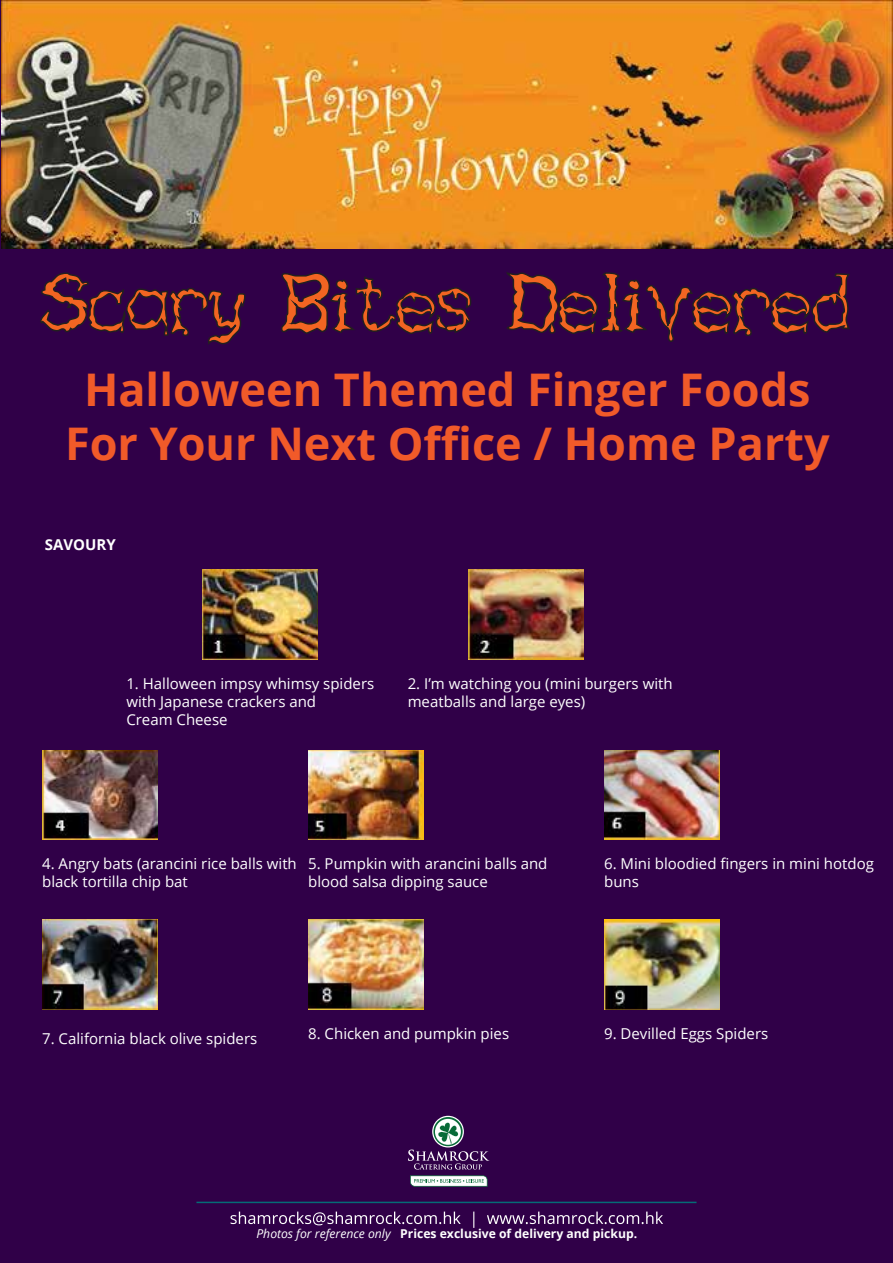
<style>
.page{position:relative;width:893px;height:1263px;background:#300048}
.page>*{position:absolute;margin:0;border:0;box-sizing:border-box;transform-origin:0 0}
.t1{font:72px "Haunted";color:#f26522}
.t2{font:700 45px/54px "Open Sans";color:#f15a29;text-align:center}
.t3{font:15px/18px "Open Sans";color:#fff}
.t4{font:700 15px "Open Sans";color:#fff}
.t5{font:700 12.15px "Open Sans";color:#fff}
.s1{font-weight:400;font-style:italic}
</style>
<div class="page">
<img style="left:2px;top:1px;width:891px;height:247px">
<img style="left:203px;top:570px;width:115px;height:89px">
<img style="left:469px;top:570px;width:115px;height:89px">
<img style="left:42px;top:750px;width:115px;height:89px">
<img style="left:308px;top:750px;width:115px;height:89px">
<img style="left:604px;top:750px;width:115px;height:89px">
<img style="left:42px;top:919px;width:115px;height:90px">
<img style="left:308px;top:919px;width:115px;height:90px">
<img style="left:604px;top:919px;width:115px;height:90px">
<svg style="left:410px;top:1175px;width:77px;height:11px"></svg>
<svg style="left:408px;top:1116px;width:81px;height:53px"></svg>
<svg style="left:231px;top:1211px;width:432px;height:17px"></svg>
<hr style="left:196px;top:1202px;width:500px;height:1px;background:#056c76">
<svg style="left:40px;top:272px;width:206px;height:73px"></svg>
<svg style="left:281px;top:272px;width:191px;height:62px"></svg>
<svg style="left:506px;top:272px;width:344px;height:70px"></svg>
<h1 class="t1" style="left:41px;top:271px;width:812px">Scary Bites Delivered</h1>
<h2 class="t2" style="left:65px;top:361px;width:766px">Halloween Themed Finger Foods<br>For Your Next Office / Home Party</h2>
<p class="t4" style="left:45px;top:534px;width:72px">SAVOURY</p>
<p class="t3" style="left:126px;top:674px;width:249px">1. Halloween impsy whimsy spiders with Japanese crackers and<br>Cream Cheese</p>
<p class="t3" style="left:408px;top:674px;width:266px">2. I’m watching you (mini burgers with meatballs and large eyes)</p>
<p class="t3" style="left:42px;top:854px;width:256px">4. Angry bats (arancini rice balls with black tortilla chip bat</p>
<p class="t3" style="left:308px;top:854px;width:241px">5. Pumpkin with arancini balls and blood salsa dipping sauce</p>
<p class="t3" style="left:604px;top:854px;width:271px">6. Mini bloodied fingers in mini hotdog buns</p>
<p class="t3" style="left:42px;top:1029px;width:217px">7. California black olive spiders</p>
<p class="t3" style="left:308px;top:1024px;width:203px">8. Chicken and pumpkin pies</p>
<p class="t3" style="left:604px;top:1024px;width:166px">9. Devilled Eggs Spiders</p>
<p class="t5" style="left:256px;top:1225px;width:382px"><span class="s1">Photos for reference only</span> Prices exclusive of delivery and pickup.</p>
</div>
